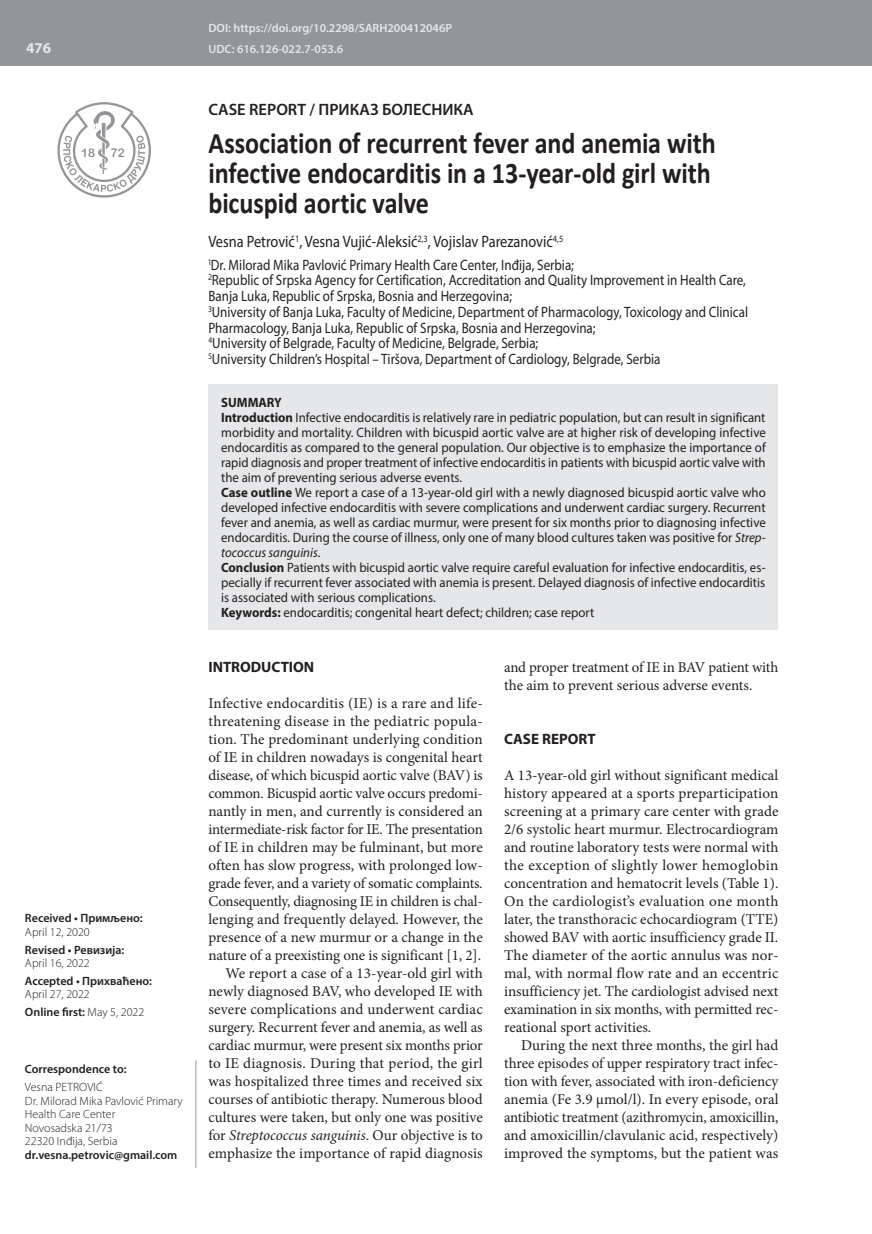
<style>
.page{position:relative;width:872px;height:1234px;background:#fff}
.page>*{position:absolute;margin:0;border:0;box-sizing:border-box;transform-origin:0 0}
.t1{font:700 30px/30px "Calibri";letter-spacing:-.005em;color:#231f20;scale:.87 1}
.t2{font:16.5px "Myriad Pro";color:#231f20;scale:.87 1}
.t3{font:600 16.5px "Myriad Pro";color:#231f20}
.t4{font:15px/18px "Minion Pro";letter-spacing:-.005em;color:#231f20;text-align:justify}
.t5{font:15px/15.8px "Myriad Pro";color:#231f20;scale:.87 1}
.t6{font:700 15px "Myriad Pro";color:#231f20}
.t7{font:700 15px "Myriad Pro";color:#e6e7e9}
.t8{font:13.5px/15px "Myriad Pro";color:#231f20;scale:.95 1}
.t9{font:300 12px/13.5px "Myriad Pro";color:#231f20}
.t10{font:600 12px "Myriad Pro";color:#231f20}
.t11{font:600 12px/21.3px "Myriad Pro";color:#e6e7e9}
.s1{font-weight:600}
.s2{font-weight:700}
.s3{font-style:italic}
</style>
<div class="page">
<div style="left:0;top:0;width:872px;height:66px;background:#939598"></div>
<svg style="left:57px;top:102px;width:94px;height:95px"></svg>
<hr style="left:196px;top:1060px;width:1px;height:107px;background:#939598">
<div style="left:208px;top:384px;width:570px;height:245px;background:#e6e7e9"></div>
<p class="t7" style="left:26px;top:38px;width:26px">476</p>
<p class="t10" style="left:25px;top:910px;width:119px">Received • Примљено:</p>
<p class="t9" style="left:25px;top:924px;width:66px">April 12, 2020</p>
<p class="t10" style="left:25px;top:941px;width:101px">Revised • Ревизија:</p>
<p class="t9" style="left:25px;top:956px;width:66px">April 16, 2022</p>
<p class="t10" style="left:25px;top:972px;width:129px">Accepted • Прихваћено:</p>
<p class="t9" style="left:25px;top:985px;width:121px;line-height:17.7px">April 27, 2022<br><span class="s1">Online first:</span> May 5, 2022</p>
<p class="t10" style="left:25px;top:1061px;width:103px">Correspondence to:</p>
<p class="t9" style="left:25px;top:1080px;width:159px">Vesna PETROVIĆ<br>Dr. Milorad Mika Pavlović Primary<br>Health Care Center<br>Novosadska 21/73<br>22320 Inđija, Serbia</p>
<p class="t10" style="left:25px;top:1146px;width:154px">dr.vesna.petrovic@gmail.com</p>
<p class="t11" style="left:208px;top:17px;width:245px">DOI: https://doi.org/10.2298/SARH200412046P<br>UDC: 616.126-022.7-053.6</p>
<p class="t3" style="left:208px;top:98px;width:267px">CASE REPORT / ПРИКАЗ БОЛЕСНИКА</p>
<h1 class="t1" style="left:208px;top:128px;width:584px">Association of recurrent fever and anemia with infective endocarditis in a 13-year-old girl with bicuspid aortic valve</h1>
<p class="t2" style="left:208px;top:232px;width:409px">Vesna Petrović<sup>1</sup>, Vesna Vujić-Aleksić<sup>2,3</sup>, Vojislav Parezanović<sup>4,5</sup></p>
<p class="t5" style="left:208px;top:256px;width:622px"><sup>1</sup>Dr. Milorad Mika Pavlović Primary Health Care Center, Inđija, Serbia;<br><sup>2</sup>Republic of Srpska Agency for Certification, Accreditation and Quality Improvement in Health Care, Banja Luka, Republic of Srpska, Bosnia and Herzegovina;<br><sup>3</sup>University of Banja Luka, Faculty of Medicine, Department of Pharmacology, Toxicology and Clinical Pharmacology, Banja Luka, Republic of Srpska, Bosnia and Herzegovina;<br><sup>4</sup>University of Belgrade, Faculty of Medicine, Belgrade, Serbia;<br><sup>5</sup>University Children’s Hospital – Tiršova, Department of Cardiology, Belgrade, Serbia</p>
<p class="t8" style="left:221px;top:394px;width:575px"><span class="s2">SUMMARY<br>Introduction</span> Infective endocarditis is relatively rare in pediatric population, but can result in significant morbidity and mortality. Children with bicuspid aortic valve are at higher risk of developing infective endocarditis as compared to the general population. Our objective is to emphasize the importance of rapid diagnosis and proper treatment of infective endocarditis in patients with bicuspid aortic valve with the aim of preventing serious adverse events.<br><span class="s2">Case outline</span> We report a case of a 13-year-old girl with a newly diagnosed bicuspid aortic valve who developed infective endocarditis with severe complications and underwent cardiac surgery. Recurrent fever and anemia, as well as cardiac murmur, were present for six months prior to diagnosing infective endocarditis. During the course of illness, only one of many blood cultures taken was positive for <span class="s3">Strep&shy;tococcus sanguinis</span>.<br><span class="s2">Conclusion</span> Patients with bicuspid aortic valve require careful evaluation for infective endocarditis, es&shy;pecially if recurrent fever associated with anemia is present. Delayed diagnosis of infective endocarditis is associated with serious complications.<br><span class="s2">Keywords:</span> endocarditis; congenital heart defect; children; case report</p>
<p class="t6" style="left:208px;top:657px;width:107px">INTRODUCTION</p>
<p class="t4" style="left:208px;top:694px;width:276px;text-align:right">Infective endocarditis (IE) is a rare and life&shy;threatening disease in the pediatric popula&shy;tion. The predominant underlying condition of IE in children nowadays is congenital heart disease, of which bicuspid aortic valve (BAV) is common. Bicuspid aortic valve occurs predomi&shy;nantly in men, and currently is considered an intermediate-risk factor for IE. The presentation of IE in children may be fulminant, but more often has slow progress, with prolonged low&shy;grade fever, and a variety of somatic complaints.<br>Consequently, diagnosing IE in children is chal&shy;lenging and frequently delayed. However, the presence of a new murmur or a change in the nature of a preexisting one is significant [1, 2].<br>We report a case of a 13-year-old girl with newly diagnosed BAV, who developed IE with severe complications and underwent cardiac surgery. Recurrent fever and anemia, as well as cardiac murmur, were present six months prior to IE diagnosis. During that period, the girl was hospitalized three times and received six courses of antibiotic therapy. Numerous blood cultures were taken, but only one was positive for <span class="s3">Streptococcus sanguinis</span>. Our objective is to emphasize the importance of rapid diagnosis</p>
<p class="t4" style="left:504px;top:658px;width:276px">and proper treatment of IE in BAV patient with the aim to prevent serious adverse events.</p>
<p class="t6" style="left:504px;top:729px;width:93px">CASE REPORT</p>
<p class="t4" style="left:504px;top:766px;width:276px">A 13-year-old girl without significant medical history appeared at a sports preparticipation screening at a primary care center with grade 2/6 systolic heart murmur. Electrocardiogram and routine laboratory tests were normal with the exception of slightly lower hemoglobin concentration and hematocrit levels (Table 1).<br>On the cardiologist’s evaluation one month later, the transthoracic echocardiogram (TTE) showed BAV with aortic insufficiency grade II.<br>The diameter of the aortic annulus was nor&shy;mal, with normal flow rate and an eccentric insufficiency jet. The cardiologist advised next examination in six months, with permitted rec&shy;reational sport activities.</p>
<p class="t4" style="left:504px;top:1036px;width:276px;text-indent:17px">During the next three months, the girl had three episodes of upper respiratory tract infec&shy;tion with fever, associated with iron-deficiency anemia (Fe 3.9 µmol/l). In every episode, oral antibiotic treatment (azithromycin, amoxicillin, and amoxicillin/clavulanic acid, respectively) improved the symptoms, but the patient was</p>
</div>
